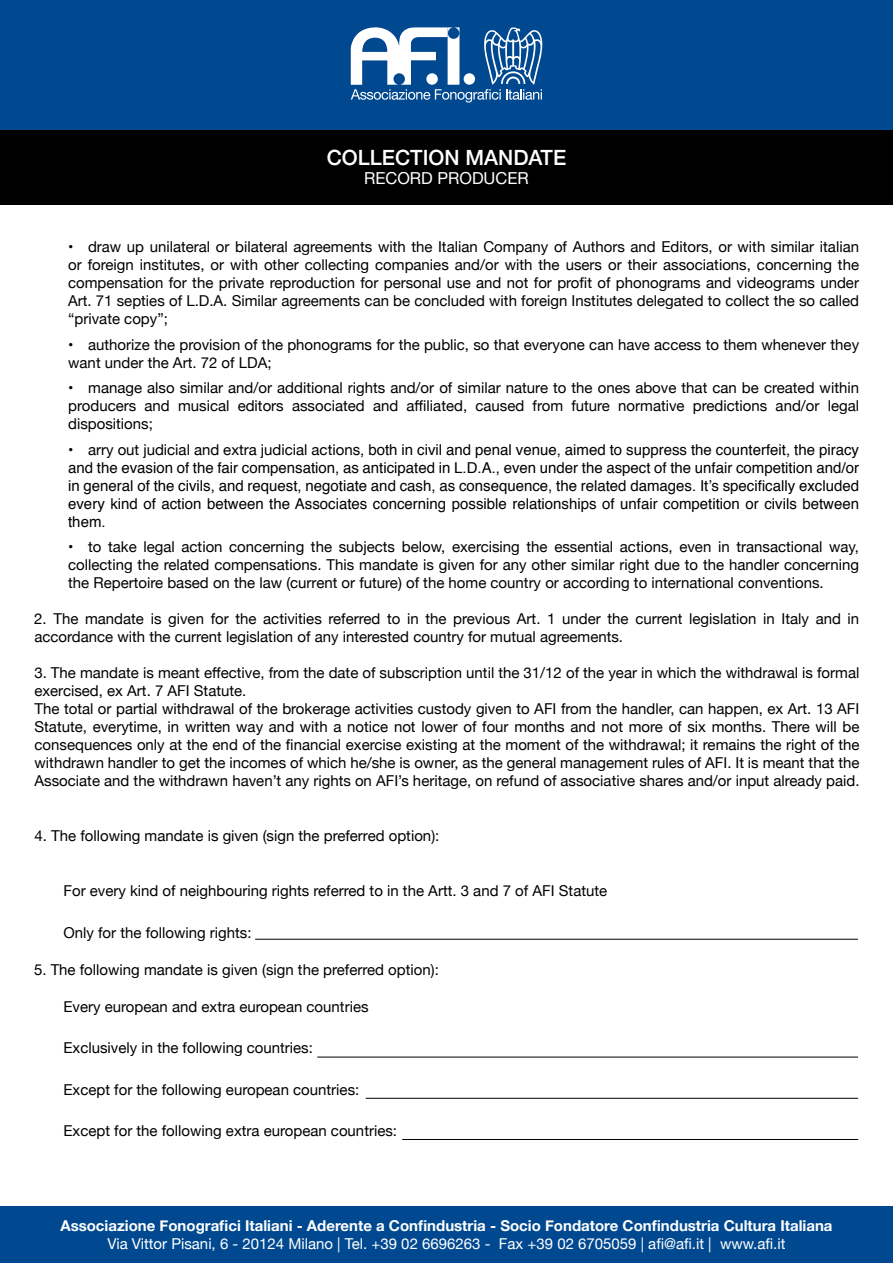
<style>
.page{position:relative;width:893px;height:1263px;background:#fff}
.page>*{position:absolute;margin:0;border:0;box-sizing:border-box;transform-origin:0 0}
.t1{font:500 21px "Helvetica Neue";color:#fff}
.t2{font:16.5px "Helvetica Neue";color:#fff}
.t3{font:15px/18px "Helvetica Neue";color:#000;text-align:justify}
.t4{font:15px/18px "Helvetica";color:#000;text-align:justify}
.t5{font:700 15px "Helvetica Neue";color:#fff}
.t6{font:15px "Helvetica Neue";color:#fff}
.s1{font-family:"Helvetica Neue"}
</style>
<div class="page">
<div style="left:0;top:130px;width:893px;height:75px;background:#000"></div>
<div style="left:0;top:1207px;width:893px;height:56px;background:#004990"></div>
<div style="left:0;top:0;width:893px;height:130px;background:#004990"></div>
<svg style="left:351px;top:27px;width:192px;height:76px"></svg>
<hr style="left:317px;top:1057px;width:541px;height:1px;background:#000">
<hr style="left:255px;top:939px;width:603px;height:1px;background:#000">
<hr style="left:366px;top:1098px;width:492px;height:1px;background:#000">
<hr style="left:402px;top:1139px;width:456px;height:1px;background:#000">
<h1 class="t1" style="left:327px;top:140px;width:241px">COLLECTION MANDATE</h1>
<p class="t2" style="left:364px;top:167px;width:166px">RECORD PRODUCER</p>
<p class="t3" style="left:68px;top:239px;width:793px">• draw up unilateral or bilateral agreements with the Italian Company of Authors and Editors, or with similar italian or foreign institutes, or with other collecting companies and/or with the users or their associations, concerning the compensation for the private reproduction for personal use and not for profit of phonograms and videograms under Art. 71 septies of L.D.A. Similar agreements can be concluded with foreign Institutes delegated to collect the so called “private copy”;</p>
<p class="t3" style="left:68px;top:336px;width:792px">• authorize the provision of the phonograms for the public, so that everyone can have access to them whenever they want under the Art. 72 of LDA;</p>
<p class="t3" style="left:68px;top:380px;width:792px">• manage also similar and/or additional rights and/or of similar nature to the ones above that can be created within producers and musical editors associated and affiliated, caused from future normative predictions and/or legal dispositions;</p>
<p class="t4" style="left:68px;top:441px;width:792px"><span class="s1">• arry out judicial and extra judicial action</span>s, both in civil and penal venue, aimed to suppress the counterfeit, the piracy and the evasion of the fair compensation, as anticipated in L.D.A., even under the aspect of the unfair competition and/or in general of the civils, and request, negotiate and cash, as consequence, the related damages. It’s specifically excluded every kind of action between the Associates concerning possible relationships of unfair competition or civils between them.</p>
<p class="t3" style="left:68px;top:539px;width:792px">• to take legal action concerning the subjects below, exercising the essential actions, even in transactional way, collecting the related compensations. This mandate is given for any other similar right due to the handler concerning the Repertoire based on the law (current or future) of the home country or according to international conventions.</p>
<p class="t3" style="left:34px;top:611px;width:827px">2. The mandate is given for the activities referred to in the previous Art. 1 under the current legislation in Italy and in accordance with the current legislation of any interested country for mutual agreements.</p>
<p class="t3" style="left:34px;top:665px;width:827px;text-align:left">3. The mandate is meant effective, from the date of subscription until the 31/12 of the year in which the withdrawal is formal exercised, ex Art. 7 AFI Statute.<br>The total or partial withdrawal of the brokerage activities custody given to AFI from the handler, can happen, ex Art. 13 AFI Statute, everytime, in written way and with a notice not lower of four months and not more of six months. There will be consequences only at the end of the financial exercise existing at the moment of the withdrawal; it remains the right of the withdrawn handler to get the incomes of which he/she is owner, as the general management rules of AFI. It is meant that the Associate and the withdrawn haven’t any rights on AFI’s heritage, on refund of associative shares and/or input already paid.</p>
<p class="t3" style="left:35px;top:827px;width:406px">4. The following mandate is given (sign the preferred option):</p>
<p class="t3" style="left:63px;top:882px;width:545px">For every kind of neighbouring rights referred to in the Artt. 3 and 7 of AFI Statute</p>
<p class="t3" style="left:63px;top:925px;width:190px">Only for the following rights:</p>
<p class="t3" style="left:34px;top:962px;width:406px">5. The following mandate is given (sign the preferred option):</p>
<p class="t3" style="left:63px;top:998px;width:307px">Every european and extra european countries</p>
<p class="t3" style="left:63px;top:1040px;width:251px">Exclusively in the following countries:</p>
<p class="t3" style="left:63px;top:1081px;width:297px">Except for the following european countries:</p>
<p class="t3" style="left:63px;top:1122px;width:335px">Except for the following extra european countries:</p>
<p class="t5" style="left:60px;top:1214px;width:774px">Associazione Fonografici Italiani - Aderente a Confindustria - Socio Fondatore Confindustria Cultura Italiana</p>
<p class="t6" style="left:107px;top:1233px;width:679px">Via Vittor Pisani, 6 - 20124 Milano | Tel. +39 02 6696263 - Fax +39 02 6705059 | afi@afi.it | www.afi.it</p>
</div>
